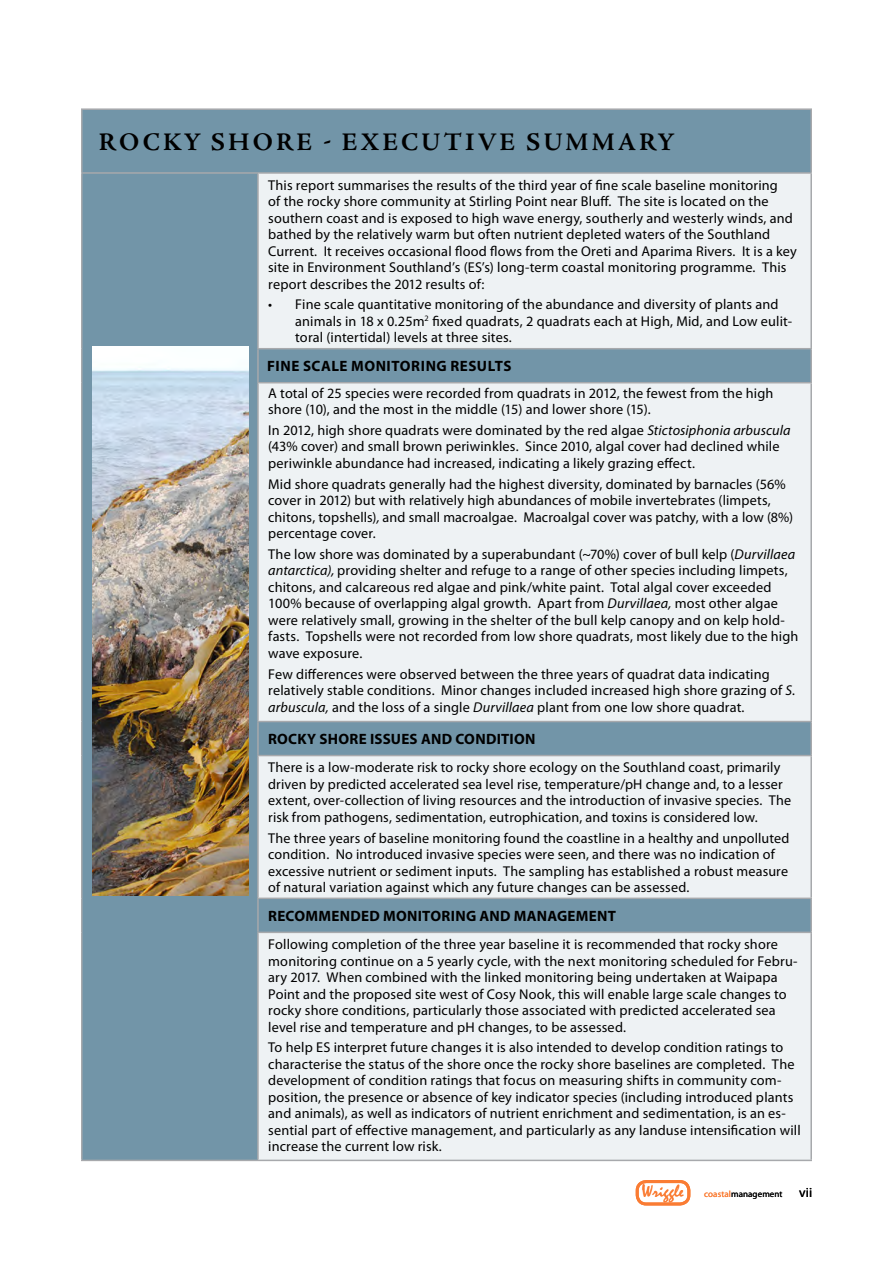
<style>
.page{position:relative;width:893px;height:1263px;background:#fff}
.page>*{position:absolute;margin:0;border:0;box-sizing:border-box;transform-origin:0 0}
.t1{font:700 25.5px "Adobe Jenson Pro";letter-spacing:.12em;color:#000}
.t2{font:700 15px "Myriad Pro";letter-spacing:.025em;color:#000}
.t3{font:14.25px/16.5px "Myriad Pro";letter-spacing:.01em;color:#000}
.t4{font:9px "Myriad Pro";letter-spacing:.01em;color:#000}
.s1{font-style:italic}
.s2{font-family:"Mistral";font-size:18px;color:#fa7c33}
.s3{color:#fa7c33}
.s4{font-size:13.5px}
</style>
<div class="page">
<div style="left:82px;top:110px;width:728px;height:1050px;background:#7295a8"></div>
<svg style="left:259px;top:174px;width:551px;height:986px;background:#e1e8ec"></svg>
<hr style="left:257px;top:933px;width:2px;height:227px;background:#a7a9ac">
<hr style="left:810px;top:933px;width:2px;height:227px;background:#a7a9ac">
<hr style="left:258px;top:1160px;width:554px;height:1px;background:#a7a9ac">
<hr style="left:257px;top:899px;width:2px;height:32px;background:#a7a9ac">
<hr style="left:810px;top:899px;width:2px;height:32px;background:#a7a9ac">
<hr style="left:257px;top:931px;width:555px;height:2px;background:#a7a9ac">
<hr style="left:81px;top:108px;width:177px;height:2px;background:#a7a9ac">
<hr style="left:81px;top:110px;width:1px;height:62px;background:#a7a9ac">
<hr style="left:258px;top:108px;width:554px;height:2px;background:#a7a9ac">
<hr style="left:810px;top:110px;width:2px;height:62px;background:#a7a9ac">
<hr style="left:81px;top:172px;width:177px;height:2px;background:#a7a9ac">
<hr style="left:81px;top:174px;width:1px;height:175px;background:#a7a9ac">
<hr style="left:258px;top:172px;width:554px;height:2px;background:#a7a9ac">
<hr style="left:257px;top:174px;width:2px;height:174px;background:#a7a9ac">
<hr style="left:810px;top:174px;width:2px;height:174px;background:#a7a9ac">
<hr style="left:81px;top:349px;width:1px;height:34px;background:#a7a9ac">
<hr style="left:257px;top:348px;width:555px;height:1px;background:#a7a9ac">
<hr style="left:257px;top:349px;width:2px;height:33px;background:#a7a9ac">
<hr style="left:810px;top:349px;width:2px;height:33px;background:#a7a9ac">
<hr style="left:81px;top:383px;width:1px;height:338px;background:#a7a9ac">
<hr style="left:257px;top:382px;width:555px;height:1px;background:#a7a9ac">
<hr style="left:257px;top:383px;width:2px;height:338px;background:#a7a9ac">
<hr style="left:810px;top:383px;width:2px;height:338px;background:#a7a9ac">
<hr style="left:81px;top:721px;width:1px;height:34px;background:#a7a9ac">
<hr style="left:81px;top:755px;width:1px;height:143px;background:#a7a9ac">
<hr style="left:257px;top:756px;width:2px;height:141px;background:#a7a9ac">
<hr style="left:810px;top:756px;width:2px;height:141px;background:#a7a9ac">
<hr style="left:81px;top:898px;width:1px;height:34px;background:#a7a9ac">
<hr style="left:257px;top:897px;width:555px;height:2px;background:#a7a9ac">
<hr style="left:81px;top:932px;width:1px;height:228px;background:#a7a9ac">
<hr style="left:257px;top:721px;width:555px;height:1px;background:#a7a9ac">
<hr style="left:257px;top:722px;width:2px;height:33px;background:#a7a9ac">
<hr style="left:810px;top:722px;width:2px;height:33px;background:#a7a9ac">
<hr style="left:257px;top:755px;width:555px;height:1px;background:#a7a9ac">
<hr style="left:81px;top:1160px;width:177px;height:1px;background:#a7a9ac">
<div style="left:636px;top:1180px;width:54px;height:25px;border:3px solid #fa7c33;border-radius:9px"></div>
<img style="left:92px;top:347px;width:157px;height:548px">
<h1 class="t1" style="left:99px;top:128px;width:577px">ROCKY SHORE - EXECUTIVE SUMMARY</h1>
<p class="t3" style="left:268px;top:176px;width:530px">This report summarises the results of the third year of fine scale baseline monitoring<br>of the rocky shore community at Stirling Point near Bluff. The site is located on the southern coast and is exposed to high wave energy, southerly and westerly winds, and bathed by the relatively warm but often nutrient depleted waters of the Southland Current. It receives occasional flood flows from the Oreti and Aparima Rivers. It is a key site in Environment Southland’s (ES’s) long-term coastal monitoring programme. This report describes the 2012 results of:</p>
<p class="t3" style="left:295px;top:296px;width:498px;text-indent:-27px">• Fine scale quantitative monitoring of the abundance and diversity of plants and animals in 18 x 0.25m<sup>2</sup> fixed quadrats, 2 quadrats each at High, Mid, and Low eulit&shy;toral (intertidal) levels at three sites.</p>
<p class="t2" style="left:267px;top:356px;width:224px">FINE SCALE MONITORING RESULTS</p>
<p class="t3" style="left:268px;top:384px;width:507px">A total of 25 species were recorded from quadrats in 2012, the fewest from the high shore (10), and the most in the middle (15) and lower shore (15).</p>
<p class="t3" style="left:268px;top:422px;width:524px">In 2012, high shore quadrats were dominated by the red algae <span class="s1">Stictosiphonia arbuscula </span>(43% cover) and small brown periwinkles. Since 2010, algal cover had declined while periwinkle abundance had increased, indicating a likely grazing effect.</p>
<p class="t3" style="left:268px;top:475px;width:526px">Mid shore quadrats generally had the highest diversity, dominated by barnacles (56% cover in 2012) but with relatively high abundances of mobile invertebrates (limpets, chitons, topshells)<span class="s1">,</span> and small macroalgae. Macroalgal cover was patchy, with a low (8%) percentage cover.</p>
<p class="t3" style="left:268px;top:546px;width:532px">The low shore was dominated by a superabundant (~70%) cover of bull kelp (<span class="s1">Durvillaea antarctica),</span> providing shelter and refuge to a range of other species including limpets, chitons, and calcareous red algae and pink/white paint. Total algal cover exceeded 100% because of overlapping algal growth. Apart from <span class="s1">Durvillaea,</span> most other algae were relatively small, growing in the shelter of the bull kelp canopy and on kelp hold&shy;fasts. Topshells were not recorded from low shore quadrats, most likely due to the high wave exposure.</p>
<p class="t3" style="left:268px;top:665px;width:529px">Few differences were observed between the three years of quadrat data indicating relatively stable conditions. Minor changes included increased high shore grazing of <span class="s1">S. arbuscula,</span> and the loss of a single <span class="s1">Durvillaea</span> plant from one low shore quadrat.</p>
<p class="t2" style="left:268px;top:729px;width:11px">ROC</p>
<p class="t2" style="left:297px;top:729px;width:169px">KY SHOR E ISSUES AN D CON</p>
<p class="t2" style="left:486px;top:729px;width:26px">DITION</p>
<p class="t3" style="left:268px;top:759px;width:525px">There is a low-moderate risk to rocky shore ecology on the Southland coast, primarily driven by predicted accelerated sea level rise, temperature/pH change and, to a lesser extent, over-collection of living resources and the introduction of invasive species. The risk from pathogens, sedimentation, eutrophication, and toxins is considered low.</p>
<p class="t3" style="left:268px;top:829px;width:523px">The three years of baseline monitoring found the coastline in a healthy and unpolluted condition. No introduced invasive species were seen, and there was no indication of excessive nutrient or sediment inputs. The sampling has established a robust measure of natural variation against which any future changes can be assessed.</p>
<p class="t2" style="left:268px;top:906px;width:136px">RECO MMENDED MONI</p>
<p class="t2" style="left:422px;top:906px;width:14px">TORING</p>
<p class="t2" style="left:480px;top:906px;width:51px">AN D MANAG</p>
<p class="t2" style="left:568px;top:906px;width:50px">EMENT</p>
<p class="t3" style="left:268px;top:936px;width:531px">Following completion of the three year baseline it is recommended that rocky shore monitoring continue on a 5 yearly cycle, with the next monitoring scheduled for Febru&shy;ary 2017. When combined with the linked monitoring being undertaken at Waipapa Point and the proposed site west of Cosy Nook, this will enable large scale changes to rocky shore conditions, particularly those associated with predicted accelerated sea level rise and temperature and pH changes, to be assessed.</p>
<p class="t3" style="left:268px;top:1039px;width:534px">To help ES interpret future changes it is also intended to develop condition ratings to characterise the status of the shore once the rocky shore baselines are completed. The development of condition ratings that focus on measuring shifts in community com&shy;position, the presence or absence of key indicator species (including introduced plants and animals), as well as indicators of nutrient enrichment and sedimentation, is an es&shy;sential part of effective management, and particularly as any landuse intensification will increase the current low risk.</p>
<p class="t4" style="left:642px;top:1188px;width:172px"><span class="s2">Wriggle</span> <span class="s3">coastal</span>management <span class="s4">vii</span></p>
</div>
